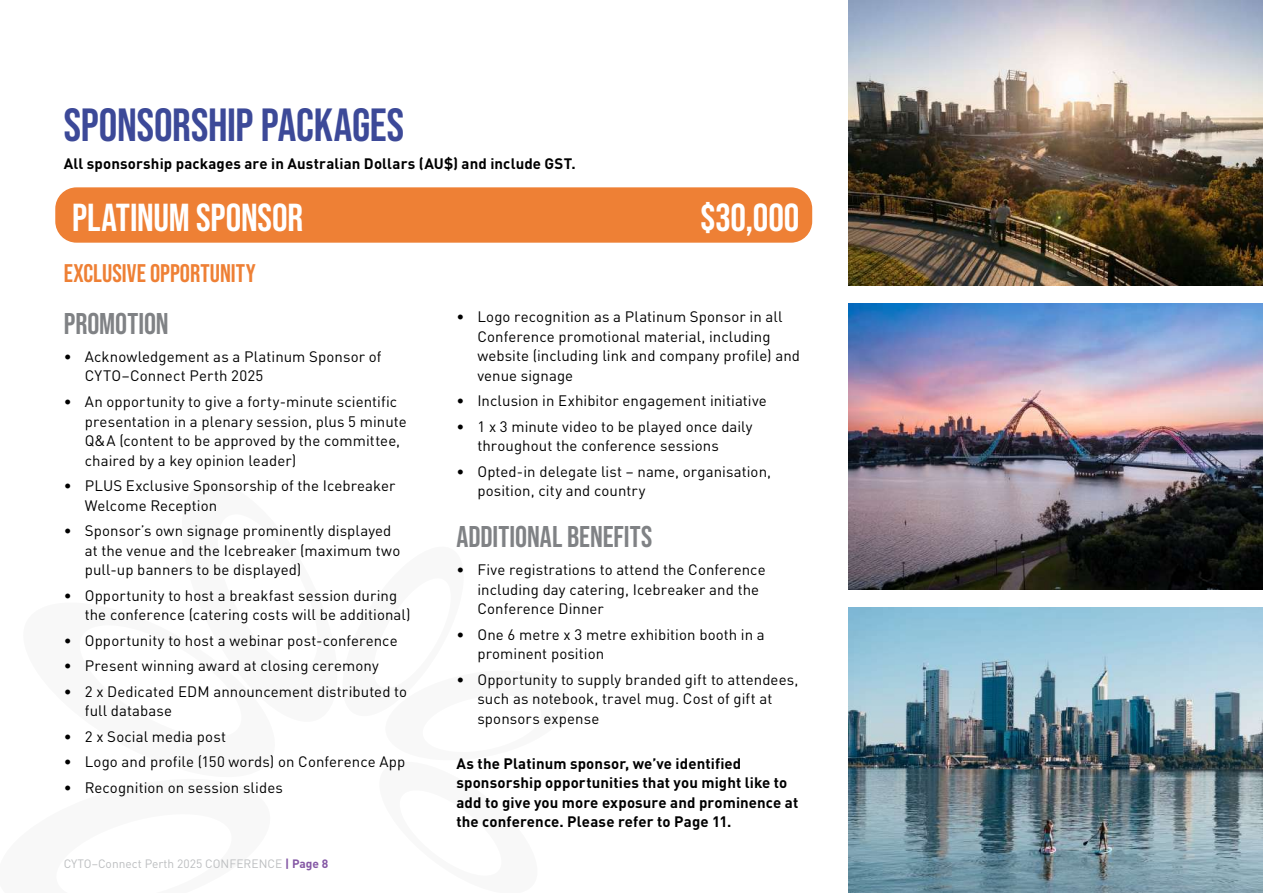
<style>
.page{position:relative;width:1263px;height:893px;background:#fff}
.page>*{position:absolute;margin:0;border:0;box-sizing:border-box;transform-origin:0 0}
.t1{font:700 46.5px "Bebas Neue Pro";letter-spacing:-.005em;color:#3c4998}
.t2{font:700 39px "Bebas Neue Pro";letter-spacing:-.005em;color:#fff}
.t3{font:700 30px "Bebas Neue Pro";color:#808285}
.t4{font:700 25.5px "Bebas Neue Pro";letter-spacing:.005em;color:#ee8035}
.t5{font:15px/19.5px "DIN Pro";letter-spacing:.005em;color:#000}
.t6{font:700 15px/19.5px "DIN Pro";letter-spacing:.01em;color:#000}
.t7{font:12px "DIN Pro";color:#bcbec0}
.s1{font-weight:700;color:#8558a5}
</style>
<div class="page">
<div style="left:55px;top:187px;width:757px;height:56px;background:#ee8035;border-radius:21px"></div>
<img style="left:848px;top:0;width:415px;height:285px">
<img style="left:848px;top:608px;width:415px;height:285px">
<img style="left:848px;top:304px;width:415px;height:285px">
<h1 class="t1" style="left:64px;top:98px;width:342px">SPONSORSHIP PACKAGES</h1>
<p class="t6" style="left:64px;top:152px;width:513px">All sponsorship packages are in Australian Dollars (AU$) and include GST.</p>
<h2 class="t2" style="left:72px;top:195px;width:232px">PLATINUM SPONSOR</h2>
<h2 class="t2" style="left:700px;top:195px;width:101px">$30,000</h2>
<h3 class="t4" style="left:64px;top:258px;width:193px">EXCLUSIVE OPPORTUNITY</h3>
<h3 class="t3" style="left:64px;top:306px;width:107px">PROMOTION</h3>
<p class="t5" style="left:85px;top:345px;width:298px;text-indent:-21px">• Acknowledgement as a Platinum Sponsor of<br>CYTO–Connect Perth 2025</p>
<p class="t5" style="left:85px;top:390px;width:324px;text-indent:-21px">• An opportunity to give a forty-minute scientific presentation in a plenary session, plus 5 minute Q&amp;A (content to be approved by the committee, chaired by a key opinion leader)</p>
<p class="t5" style="left:85px;top:474px;width:312px;text-indent:-21px">• PLUS Exclusive Sponsorship of the Icebreaker<br>Welcome Reception</p>
<p class="t5" style="left:85px;top:519px;width:317px;text-indent:-21px">• Sponsor’s own signage prominently displayed at the venue and the Icebreaker (maximum two pull-up banners to be displayed)</p>
<p class="t5" style="left:85px;top:584px;width:327px;text-indent:-21px">• Opportunity to host a breakfast session during the conference (catering costs will be additional)</p>
<p class="t5" style="left:64px;top:629px;width:335px">• Opportunity to host a webinar post-conference</p>
<p class="t5" style="left:64px;top:654px;width:316px">• Present winning award at closing ceremony</p>
<p class="t5" style="left:85px;top:680px;width:324px;text-indent:-21px">• 2 x Dedicated EDM announcement distributed to full database</p>
<p class="t5" style="left:64px;top:725px;width:164px">• 2 x Social media post</p>
<p class="t5" style="left:64px;top:750px;width:343px">• Logo and profile (150 words) on Conference App</p>
<p class="t5" style="left:64px;top:776px;width:221px">• Recognition on session slides</p>
<p class="t7" style="left:64px;top:854px;width:266px">CYTO–Connect Perth 2025 CONFERENCE <span class="s1">| Page 8</span></p>
<p class="t5" style="left:477px;top:305px;width:324px;text-indent:-21px">• Logo recognition as a Platinum Sponsor in all Conference promotional material, including website (including link and company profile) and venue signage</p>
<p class="t5" style="left:456px;top:389px;width:312px">• Inclusion in Exhibitor engagement initiative</p>
<p class="t5" style="left:477px;top:415px;width:276px;text-indent:-21px">• 1 x 3 minute video to be played once daily throughout the conference sessions</p>
<p class="t5" style="left:477px;top:460px;width:295px;text-indent:-21px">• Opted-in delegate list – name, organisation, position, city and country</p>
<h3 class="t3" style="left:456px;top:520px;width:197px">ADDITIONAL BENEFITS</h3>
<p class="t5" style="left:477px;top:558px;width:290px;text-indent:-21px">• Five registrations to attend the Conference including day catering, Icebreaker and the<br>Conference Dinner</p>
<p class="t5" style="left:477px;top:623px;width:289px;text-indent:-21px">• One 6 metre x 3 metre exhibition booth in a prominent position</p>
<p class="t5" style="left:477px;top:668px;width:323px;text-indent:-21px">• Opportunity to supply branded gift to attendees, such as notebook, travel mug. Cost of gift at sponsors expense</p>
<p class="t6" style="left:456px;top:752px;width:343px">As the Platinum sponsor, we’ve identified sponsorship opportunities that you might like to add to give you more exposure and prominence at the conference. Please refer to Page 11.</p>
</div>
